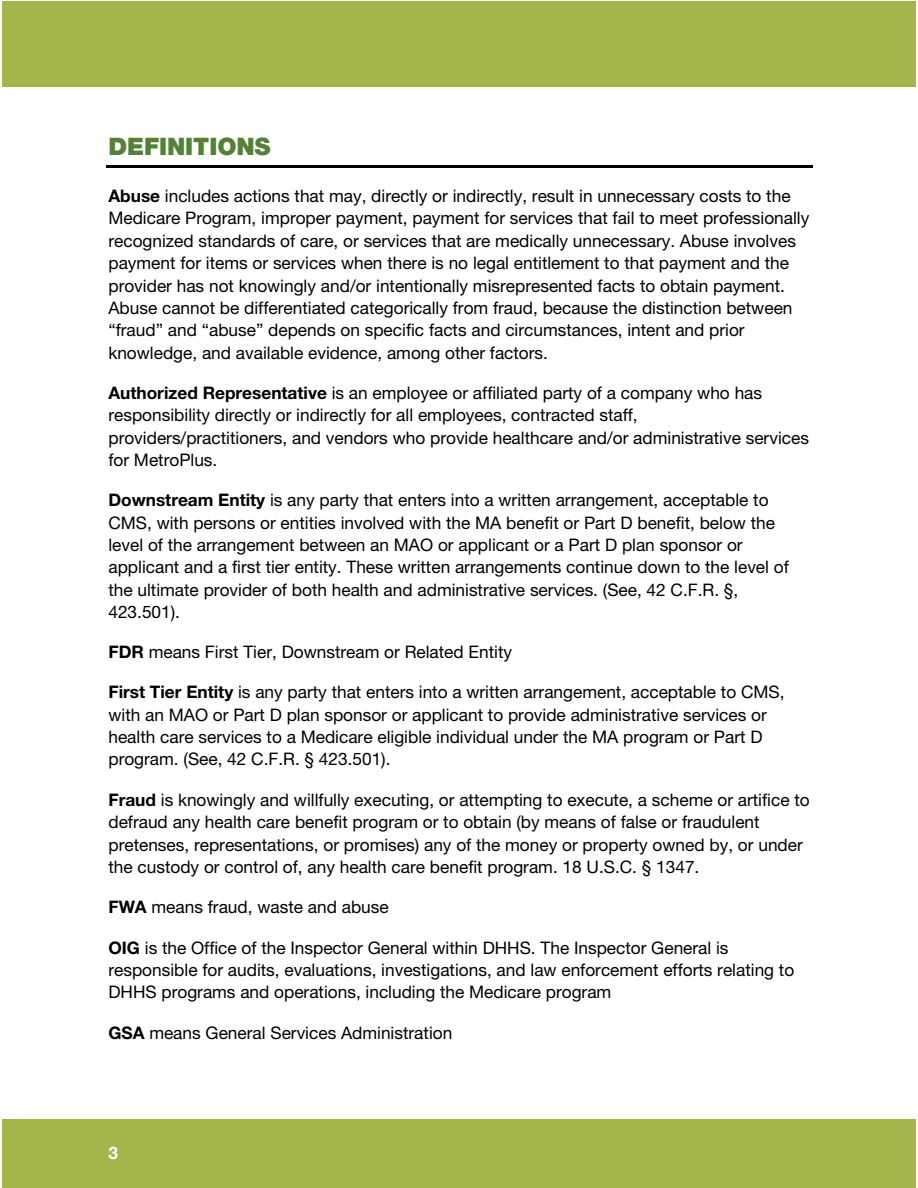
<style>
.page{position:relative;width:918px;height:1188px;background:#fff}
.page>*{position:absolute;margin:0;border:0;box-sizing:border-box;transform-origin:0 0}
.t1{font:900 24.15px "Helvetica Neue LT Pro";letter-spacing:-.005em;color:#538135}
.t2{font:17.25px/22.4px "Helvetica Neue LT Pro";color:#000}
.t3{font:700 17.25px "Helvetica Neue LT Pro";color:#fff}
.s1{font-weight:700}
</style>
<div class="page">
<div style="left:3px;top:2px;width:913px;height:85px;background:#a3b54b"></div>
<div style="left:3px;top:1119px;width:913px;height:69px;background:#a3b54b"></div>
<hr style="left:106px;top:166px;width:707px;height:2px;background:#000">
<h1 class="t1" style="left:108px;top:138px;width:164px">DEFINITIONS</h1>
<p class="t2" style="left:108px;top:187px;width:703px"><span class="s1">Abuse</span> includes actions that may, directly or indirectly, result in unnecessary costs to the Medicare Program, improper payment, payment for services that fail to meet professionally recognized standards of care, or services that are medically unnecessary. Abuse involves payment for items or services when there is no legal entitlement to that payment and the provider has not knowingly and/or intentionally misrepresented facts to obtain payment.<br>Abuse cannot be differentiated categorically from fraud, because the distinction between “fraud” and “abuse” depends on specific facts and circumstances, intent and prior knowledge, and available evidence, among other factors.</p>
<p class="t2" style="left:108px;top:384px;width:702px"><span class="s1">Authorized Representative</span> is an employee or affiliated party of a company who has responsibility directly or indirectly for all employees, contracted staff, providers/practitioners, and vendors who provide healthcare and/or administrative services for MetroPlus.</p>
<p class="t2" style="left:108px;top:491px;width:682px"><span class="s1">Downstream Entity</span> is any party that enters into a written arrangement, acceptable to CMS, with persons or entities involved with the MA benefit or Part D benefit, below the level of the arrangement between an MAO or applicant or a Part D plan sponsor or applicant and a first tier entity. These written arrangements continue down to the level of the ultimate provider of both health and administrative services. (See, 42 C.F.R. §, 423.501).</p>
<p class="t2" style="left:108px;top:643px;width:405px"><span class="s1">FDR</span> means First Tier, Downstream or Related Entity</p>
<p class="t2" style="left:108px;top:684px;width:678px"><span class="s1">First Tier Entity</span> is any party that enters into a written arrangement, acceptable to CMS, with an MAO or Part D plan sponsor or applicant to provide administrative services or health care services to a Medicare eligible individual under the MA program or Part D program. (See, 42 C.F.R. § 423.501).</p>
<p class="t2" style="left:108px;top:791px;width:703px"><span class="s1">Fraud</span> is knowingly and willfully executing, or attempting to execute, a scheme or artifice to defraud any health care benefit program or to obtain (by means of false or fraudulent pretenses, representations, or promises) any of the money or property owned by, or under the custody or control of, any health care benefit program. 18 U.S.C. § 1347.</p>
<p class="t2" style="left:108px;top:899px;width:282px"><span class="s1">FWA</span> means fraud, waste and abuse</p>
<p class="t2" style="left:108px;top:939px;width:687px"><span class="s1">OIG</span> is the Office of the Inspector General within DHHS. The Inspector General is responsible for audits, evaluations, investigations, and law enforcement efforts relating to<br>DHHS programs and operations, including the Medicare program</p>
<p class="t2" style="left:108px;top:1024px;width:345px"><span class="s1">GSA</span> means General Services Administration</p>
<p class="t3" style="left:109px;top:1147px;width:11px">3</p>
</div>
